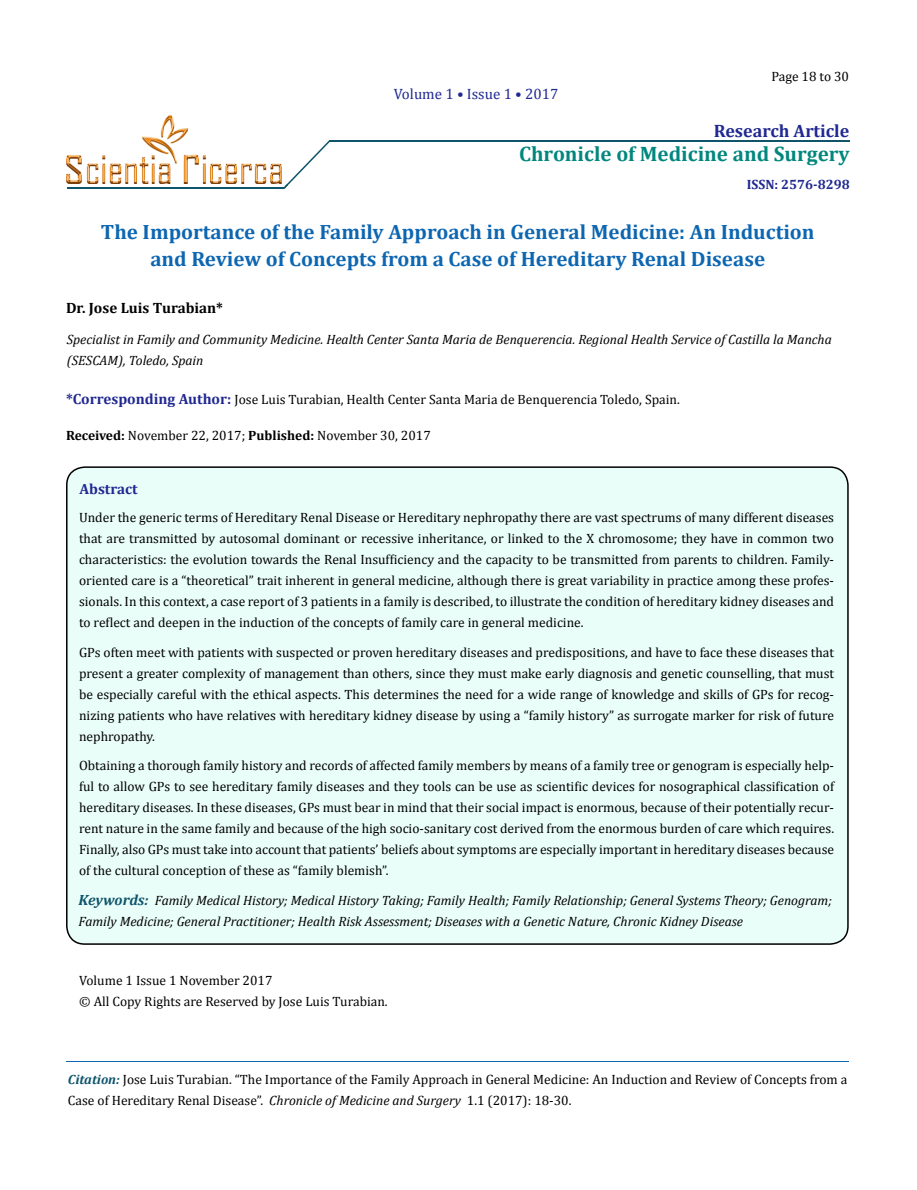
<style>
.page{position:relative;width:917px;height:1190px;background:#fff}
.page>*{position:absolute;margin:0;border:0;box-sizing:border-box;transform-origin:0 0}
.t1{font:700 21px "Cambria";color:#00877d}
.t2{font:700 20.85px/27px "Cambria";color:#0d66b1;text-align:center}
.t3{font:700 18px "Cambria";color:#202891}
.t4{font:700 15px "Cambria";color:#000}
.t5{font:15px "Cambria";color:#202891}
.t6{font:700 14.85px "Cambria";color:#202891}
.t7{font:13.5px/21px "Cambria";color:#000;text-align:justify}
.t8{font:italic 13.5px/21px "Cambria";color:#000}
.t9{font:700 13.5px "Cambria";color:#202891}
.s1{font-weight:700;font-size:14.85px;color:#202891}
.s2{font-weight:700}
.s3{font-weight:700;font-size:14.85px;color:#0e546a}
.s4{font-weight:700;font-style:italic;font-size:13.35px;color:#0e546a}
.s5{font-style:italic}
</style>
<div class="page">
<div style="left:67px;top:467px;width:781px;height:477px;background:#e9fdf9;border-radius:18px"></div>
<hr style="left:329px;top:140px;width:520px;height:2px;background:#0e546a">
<hr style="left:67px;top:187px;width:218px;height:1px;background:#0e546a">
<hr style="left:67px;top:1061px;width:781px;height:1px;background:#0d66b1">
<img style="left:67px;top:115px;width:214px;height:68px">
<svg style="left:284px;top:140px;width:46px;height:49px"></svg>
<p class="t5" style="left:394px;top:85px;width:166px">Volume 1 • Issue 1 • 2017</p>
<p class="t7" style="left:771px;top:66px;width:79px">Page 18 to 30</p>
<h3 class="t3" style="left:713px;top:119px;width:137px">Research Article</h3>
<h1 class="t1" style="left:519px;top:141px;width:332px">Chronicle of Medicine and Surgery</h1>
<p class="t9" style="left:746px;top:176px;width:104px">ISSN: 2576-8298</p>
<h2 class="t2" style="left:101px;top:218px;width:715px">The Importance of the Family Approach in General Medicine: An Induction and Review of Concepts from a Case of Hereditary Renal Disease</h2>
<p class="t4" style="left:66px;top:299px;width:158px">Dr. Jose Luis Turabian*</p>
<p class="t8" style="left:67px;top:328px;width:766px">Specialist in Family and Community Medicine. Health Center Santa Maria de Benquerencia. Regional Health Service of Castilla la Mancha (SESCAM), Toledo, Spain</p>
<p class="t7" style="left:66px;top:389px;width:615px"><span class="s1">*Corresponding Author:</span> Jose Luis Turabian, Health Center Santa Maria de Benquerencia Toledo, Spain.</p>
<p class="t7" style="left:66px;top:425px;width:366px"><span class="s2">Received:</span> November 22, 2017; <span class="s2">Published:</span> November 30, 2017</p>
<p class="t6" style="left:80px;top:480px;width:60px">Abstract</p>
<p class="t7" style="left:79px;top:507px;width:756px">Under the generic terms of Hereditary Renal Disease or Hereditary nephropathy there are vast spectrums of many different diseases that are transmitted by autosomal dominant or recessive inheritance, or linked to the X chromosome; they have in common two characteristics: the evolution towards the Renal Insufficiency and the capacity to be transmitted from parents to children. Family&shy;oriented care is a “theoretical” trait inherent in general medicine, although there is great variability in practice among these profes&shy;sionals. In this context, a case report of 3 patients in a family is described, to illustrate the condition of hereditary kidney diseases and to reflect and deepen in the induction of the concepts of family care in general medicine.</p>
<p class="t7" style="left:79px;top:642px;width:756px">GPs often meet with patients with suspected or proven hereditary diseases and predispositions, and have to face these diseases that present a greater complexity of management than others, since they must make early diagnosis and genetic counselling, that must be especially careful with the ethical aspects. This determines the need for a wide range of knowledge and skills of GPs for recog&shy;nizing patients who have relatives with hereditary kidney disease by using a “family history” as surrogate marker for risk of future nephropathy.</p>
<p class="t7" style="left:79px;top:754px;width:756px">Obtaining a thorough family history and records of affected family members by means of a family tree or genogram is especially help&shy;ful to allow GPs to see hereditary family diseases and they tools can be use as scientific devices for nosographical classification of hereditary diseases. In these diseases, GPs must bear in mind that their social impact is enormous, because of their potentially recur&shy;rent nature in the same family and because of the high socio-sanitary cost derived from the enormous burden of care which requires.<br>Finally, also GPs must take into account that patients’ beliefs about symptoms are especially important in hereditary diseases because of the cultural conception of these as “family blemish”.</p>
<p class="t8" style="left:79px;top:889px;width:754px"><span class="s3">Keywords:</span> Family Medical History; Medical History Taking; Family Health; Family Relationship; General Systems Theory; Genogram;<br>Family Medicine; General Practitioner; Health Risk Assessment; Diseases with a Genetic Nature, Chronic Kidney Disease</p>
<p class="t7" style="left:79px;top:970px;width:310px">Volume 1 Issue 1 November 2017<br>© All Copy Rights are Reserved by Jose Luis Turabian.</p>
<p class="t7" style="left:68px;top:1068px;width:781px"><span class="s4">Citation:</span> Jose Luis Turabian. “The Importance of the Family Approach in General Medicine: An Induction and Review of Concepts from a<br>Case of Hereditary Renal Disease”. <span class="s5">Chronicle of Medicine and Surgery</span> 1.1 (2017): 18-30.</p>
</div>
